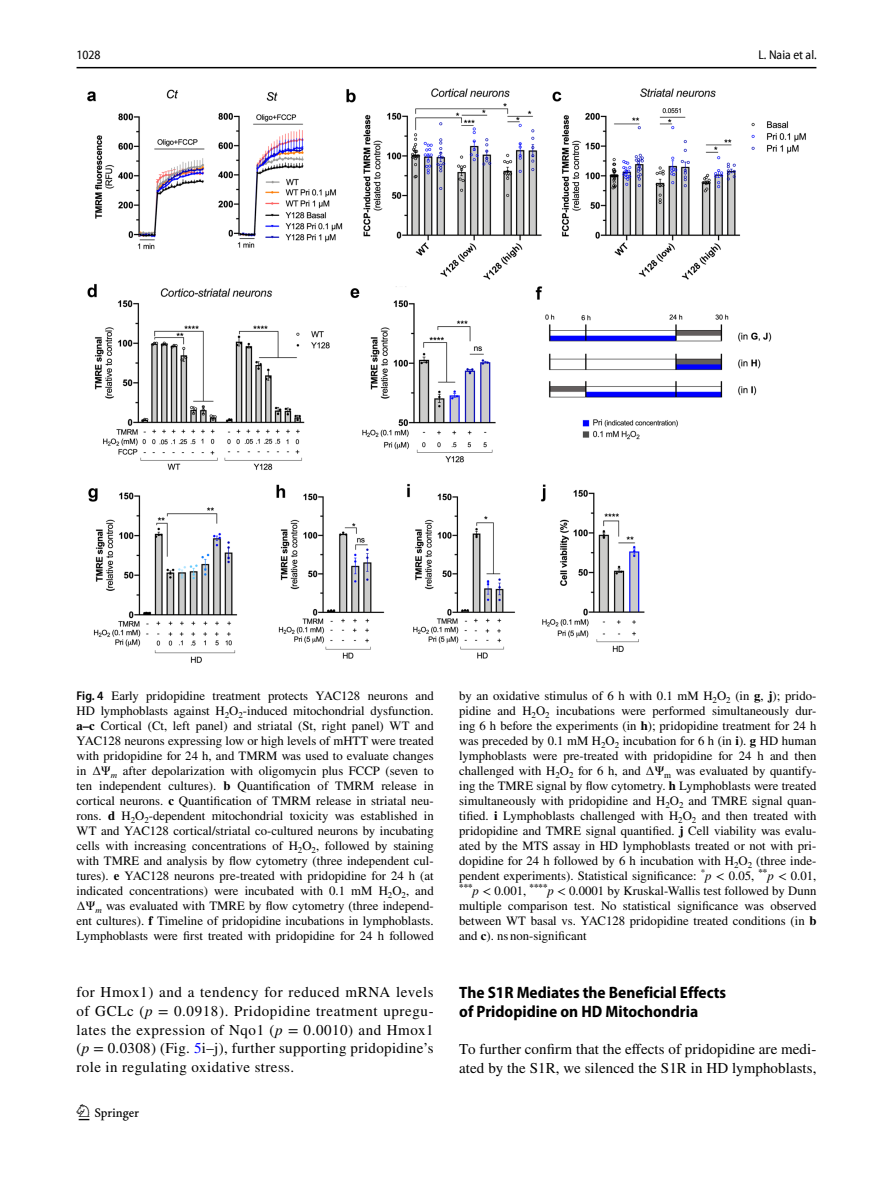
<style>
.page{position:relative;width:893px;height:1187px;background:#fff}
.page>*{position:absolute;margin:0;border:0;box-sizing:border-box;transform-origin:0 0}
.t1{font:22.5px "Springnew Regular 2";color:#000}
.t2{font:700 semi-condensed 16.5px/18.8px "Myriad Pro";color:#000}
.t3{font:15px/18.8px "STIX";letter-spacing:.005em;color:#000;text-align:justify}
.t4{font:12.75px/15px "STIX";color:#000;text-align:justify}
.t5{font:semi-condensed 12.75px "Myriad Pro Unic";color:#000}
.s1{font-family:"Myriad Pro";font-weight:600;font-stretch:semi-condensed}
.s2{font-weight:700}
.s3{font-style:italic}
.s4{color:#00f}
</style>
<div class="page">
<hr style="left:77px;top:67px;width:739px;height:1px;background:#000">
<img style="left:87px;top:88px;width:719px;height:575px">
<p class="t5" style="left:76px;top:50px;width:26px">1028</p>
<p class="t5" style="left:758px;top:50px;width:60px">L. Naia et al.</p>
<p class="t4" style="left:77px;top:688px;width:359px"><span class="s1">Fig. 4</span> Early pridopidine treatment protects YAC128 neurons and HD lymphoblasts against H<sub>2</sub>O<sub>2</sub>-induced mitochondrial dysfunction. <span class="s2">a–c</span> Cortical (Ct, left panel) and striatal (St, right panel) WT and YAC128 neurons expressing low or high levels of mHTT were treated with pridopidine for 24 h, and TMRM was used to evaluate changes in ∆Ψ<sub>m</sub> after depolarization with oligomycin plus FCCP (seven to ten independent cultures). <span class="s2">b</span> Quantification of TMRM release in cortical neurons. <span class="s2">c</span> Quantification of TMRM release in striatal neu&shy;rons. <span class="s2">d</span> H<sub>2</sub>O<sub>2</sub>-dependent mitochondrial toxicity was established in WT and YAC128 cortical/striatal co-cultured neurons by incubating cells with increasing concentrations of H<sub>2</sub>O<sub>2</sub>, followed by staining with TMRE and analysis by flow cytometry (three independent cul&shy;tures). <span class="s2">e</span> YAC128 neurons pre-treated with pridopidine for 24 h (at indicated concentrations) were incubated with 0.1 mM H<sub>2</sub>O<sub>2</sub>, and ∆Ψ<sub>m</sub> was evaluated with TMRE by flow cytometry (three independ&shy;ent cultures). <span class="s2">f</span> Timeline of pridopidine incubations in lymphoblasts.<br>Lymphoblasts were first treated with pridopidine for 24 h followed</p>
<p class="t4" style="left:459px;top:688px;width:359px">by an oxidative stimulus of 6 h with 0.1 mM H<sub>2</sub>O<sub>2</sub> (in <span class="s2">g</span>, <span class="s2">j</span>); prido&shy;pidine and H<sub>2</sub>O<sub>2</sub> incubations were performed simultaneously dur&shy;ing 6 h before the experiments (in <span class="s2">h</span>); pridopidine treatment for 24 h was preceded by 0.1 mM H<sub>2</sub>O<sub>2</sub> incubation for 6 h (in <span class="s2">i</span>). <span class="s2">g</span> HD human lymphoblasts were pre-treated with pridopidine for 24 h and then challenged with H<sub>2</sub>O<sub>2</sub> for 6 h, and ∆Ψ<sub>m</sub> was evaluated by quantify&shy;ing the TMRE signal by flow cytometry. <span class="s2">h</span> Lymphoblasts were treated simultaneously with pridopidine and H<sub>2</sub>O<sub>2</sub> and TMRE signal quan&shy;tified. <span class="s2">i</span> Lymphoblasts challenged with H<sub>2</sub>O<sub>2</sub> and then treated with pridopidine and TMRE signal quantified. <span class="s2">j</span> Cell viability was evalu&shy;ated by the MTS assay in HD lymphoblasts treated or not with pri&shy;dopidine for 24 h followed by 6 h incubation with H<sub>2</sub>O<sub>2</sub> (three inde&shy;pendent experiments). Statistical significance: <sup>*</sup><span class="s3">p</span> &lt; 0.05, <sup>**</sup><span class="s3">p</span> &lt; 0.01, <sup>***</sup><span class="s3">p</span> &lt; 0.001, <sup>****</sup><span class="s3">p</span> &lt; 0.0001 by Kruskal-Wallis test followed by Dunn multiple comparison test. No statistical significance was observed between WT basal vs. YAC128 pridopidine treated conditions (in <span class="s2">b </span>and <span class="s2">c</span>). nsnon-significant</p>
<p class="t3" style="left:77px;top:983px;width:359px">for Hmox1) and a tendency for reduced mRNA levels of GCLc (<span class="s3">p</span> = 0.0918). Pridopidine treatment upregu&shy;lates the expression of Nqo1 (<span class="s3">p</span> = 0.0010) and Hmox1 (<span class="s3">p</span> = 0.0308) (Fig. <span class="s4">5</span>i–j), further supporting pridopidine’s role in regulating oxidative stress.</p>
<p class="t2" style="left:459px;top:983px;width:268px">The S1R Mediates the Beneficial Effects of Pridopidine on HD Mitochondria</p>
<p class="t3" style="left:459px;top:1040px;width:359px">To further confirm that the effects of pridopidine are medi&shy;ated by the S1R, we silenced the S1R in HD lymphoblasts,</p>
<h1 class="t1" style="left:79px;top:1104px;width:62px">1 3</h1>
</div>
